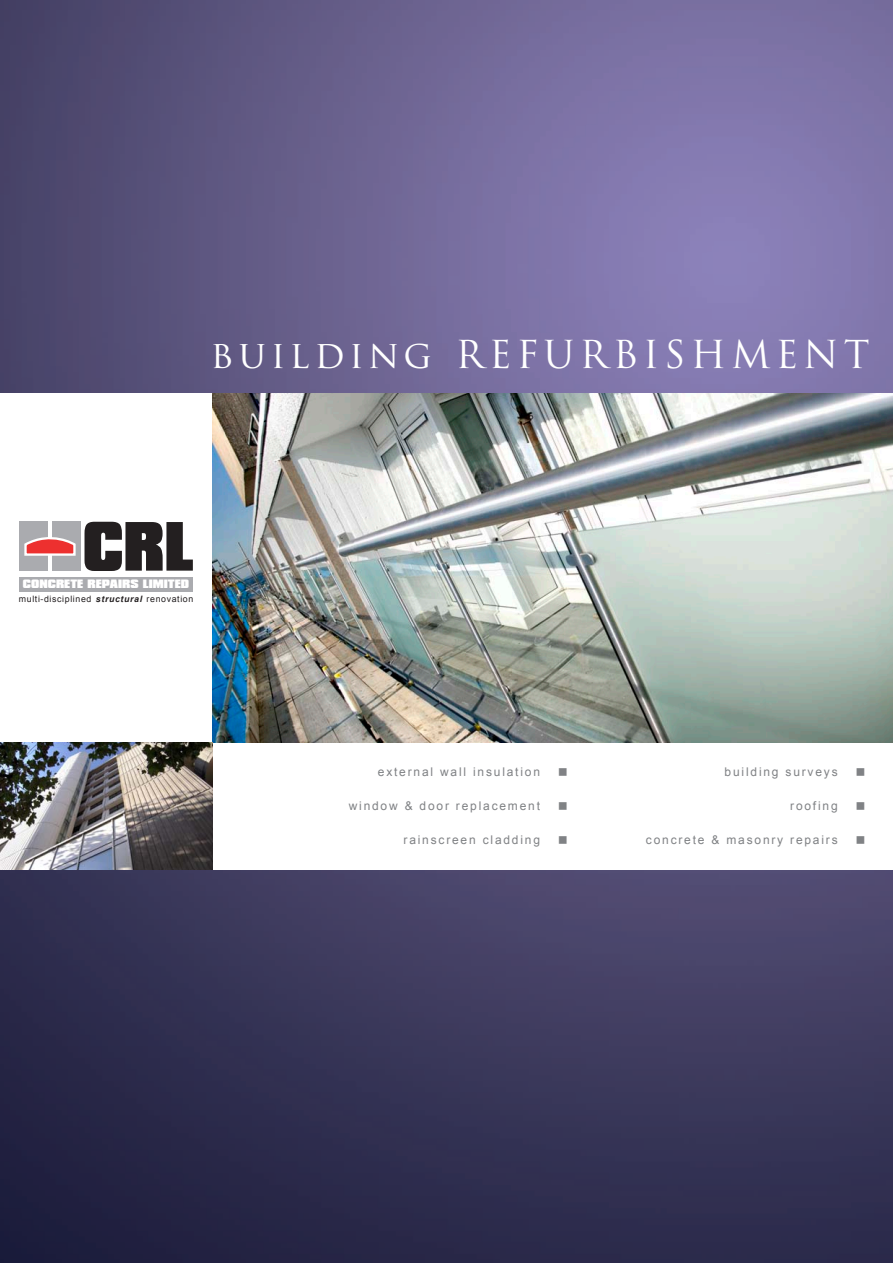
<style>
.page{position:relative;width:893px;height:1263px;background:#fff}
.page>*{position:absolute;margin:0;border:0;box-sizing:border-box;transform-origin:0 0}
.t1{font:900 59.85px "Compacta BT";color:#231f20;scale:.86 1}
.t2{font:37.5px "Trajan Pro";letter-spacing:.13em;color:#fff}
.t3{font:12px "Arial";letter-spacing:.15em;color:#808285}
.t4{font:900 10.5px "Compacta BT";color:#fff}
.t5{font:8.85px "Arial";letter-spacing:.07em;color:#231f20}
.s1{font-weight:700;font-style:italic}
</style>
<div class="page">
<img style="left:0;top:0;width:893px;height:1263px">
<div style="left:0;top:393px;width:893px;height:477px;background:#fff"></div>
<div style="left:19px;top:522px;width:29px;height:49px;background:#aaabaf"></div>
<div style="left:52px;top:522px;width:29px;height:49px;background:#aaabaf"></div>
<div style="left:19px;top:577px;width:174px;height:14px;background:#aaabaf"></div>
<svg style="left:24px;top:537px;width:52px;height:19px"></svg>
<img style="left:213px;top:393px;width:680px;height:349px">
<img style="left:0;top:742px;width:213px;height:128px">
<p class="t2" style="left:210px;top:331px;width:661px">building REFURBISHMENT</p>
<p class="t1" style="left:83px;top:510px;width:131px">CRL</p>
<p class="t4" style="left:23px;top:578px;width:168px">CONCRETE REPAIRS LIMITED</p>
<p class="t5" style="left:19px;top:592px;width:176px">multi-disciplined <span class="s1">structural</span> renovation</p>
<p class="t3" style="left:378px;top:764px;width:164px">external wall insulation</p>
<p class="t3" style="left:349px;top:797px;width:193px">window &amp; door replacement</p>
<p class="t3" style="left:404px;top:831px;width:138px">rainscreen cladding</p>
<p class="t3" style="left:725px;top:764px;width:115px">building surveys</p>
<p class="t3" style="left:790px;top:797px;width:49px">roofing</p>
<p class="t3" style="left:646px;top:831px;width:193px">concrete &amp; masonry repairs</p>
</div>
